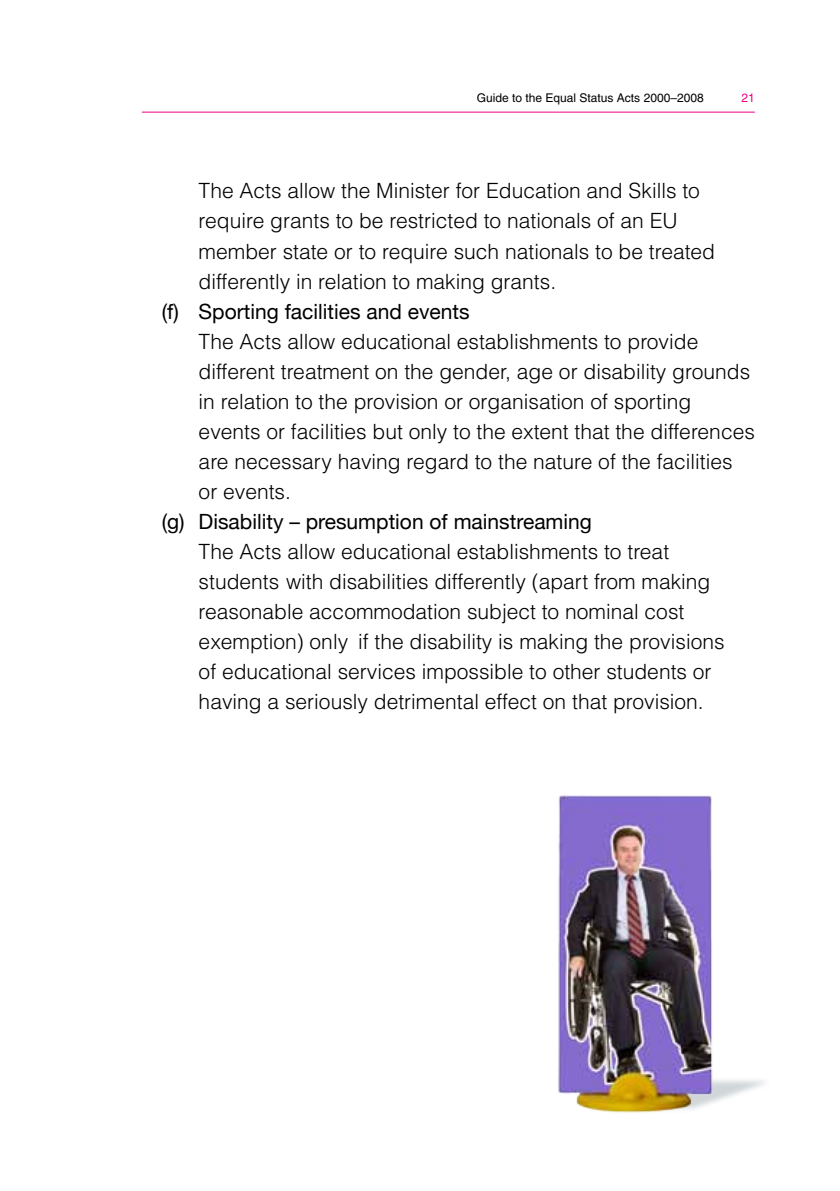
<style>
.page{position:relative;width:840px;height:1191px;background:#fff}
.page>*{position:absolute;margin:0;border:0;box-sizing:border-box;transform-origin:0 0}
.t1{font:300 21px/30px "Helvetica LT";color:#000}
.t2{font:21px "Helvetica Neue";color:#000}
.t3{font:12px "Helvetica LT";color:#000}
.t4{font:12px "Helvetica LT";color:#ec008c}
</style>
<div class="page">
<hr style="left:142px;top:112px;width:612px;height:1px;background:#ec008c">
<img style="left:558px;top:795px;width:164px;height:318px">
<p class="t3" style="left:476px;top:91px;width:228px">Guide to the Equal Status Acts 2000–2008</p>
<p class="t4" style="left:741px;top:91px;width:15px">21</p>
<p class="t1" style="left:198px;top:176px;width:517px">The Acts allow the Minister for Education and Skills to require grants to be restricted to nationals of an EU member state or to require such nationals to be treated differently in relation to making grants.</p>
<p class="t2" style="left:162px;top:298px;width:309px">(f) Sporting facilities and events</p>
<p class="t1" style="left:198px;top:326px;width:557px">The Acts allow educational establishments to provide different treatment on the gender, age or disability grounds in relation to the provision or organisation of sporting events or facilities but only to the extent that the differences are necessary having regard to the nature of the facilities or events.</p>
<p class="t2" style="left:162px;top:508px;width:431px">(g) Disability – presumption of mainstreaming</p>
<p class="t1" style="left:198px;top:536px;width:527px">The Acts allow educational establishments to treat students with disabilities differently (apart from making reasonable accommodation subject to nominal cost exemption) only if the disability is making the provisions of educational services impossible to other students or having a seriously detrimental effect on that provision.</p>
</div>
